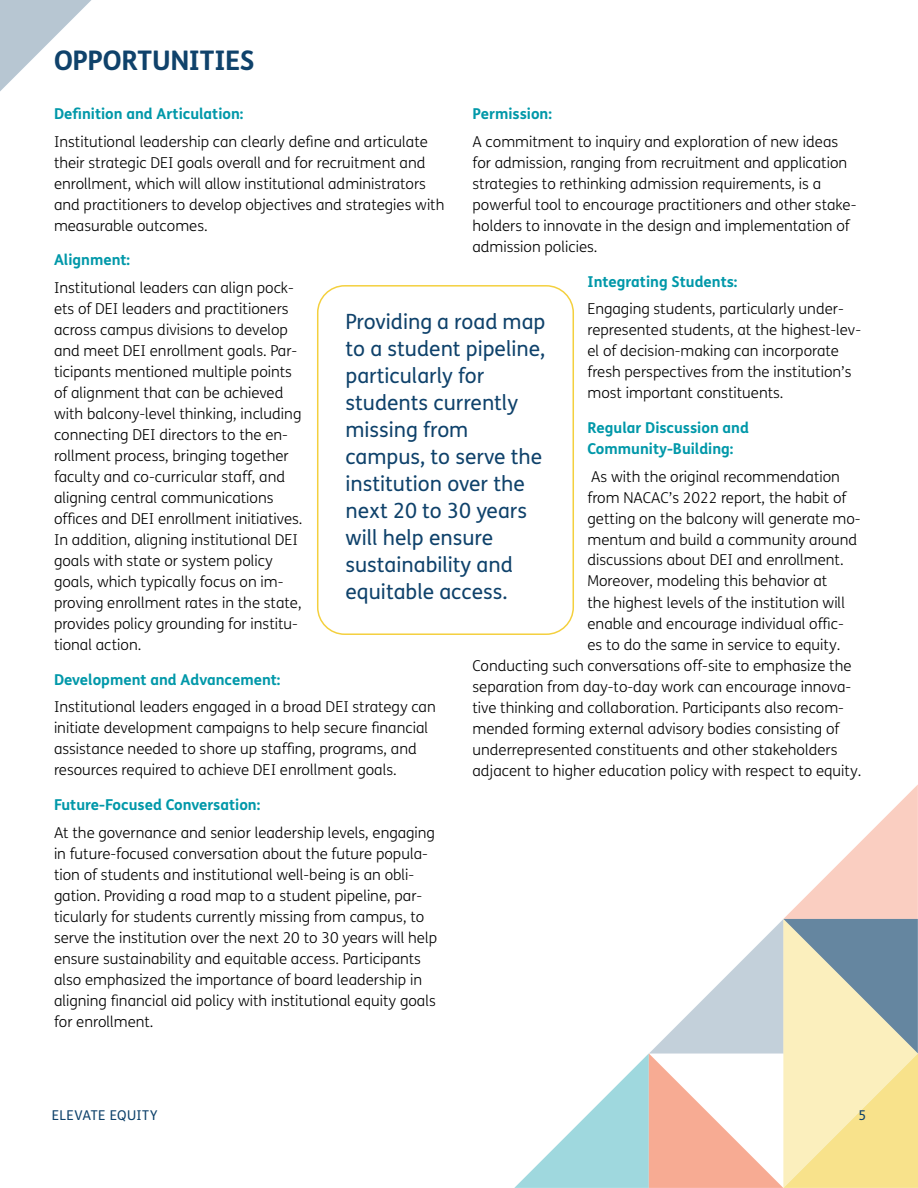
<style>
.page{position:relative;width:918px;height:1188px;background:#fff}
.page>*{position:absolute;margin:0;border:0;box-sizing:border-box;transform-origin:0 0}
.t1{font:700 27px "FS Me";letter-spacing:-.01em;color:#0f426b}
.t2{font:21px/27px "FS Me";color:#0f426b}
.t3{font:300 15px/21px "FS Me";color:#000}
.t4{font:700 15px/21px "FS Me";color:#0198a9}
.t5{font:13.5px "FS Me";letter-spacing:.025em;color:#0f426b}
</style>
<div class="page">
<svg style="left:514px;top:784px;width:404px;height:404px"></svg>
<div style="left:317px;top:285px;width:257px;height:350px;border:2px solid #f4d03e;border-radius:27px"></div>
<svg style="left:0;top:0;width:91px;height:91px"></svg>
<h1 class="t1" style="left:54px;top:39px;width:202px">OPPORTUNITIES</h1>
<p class="t4" style="left:54px;top:103px;width:191px">Definition and Articulation:</p>
<p class="t3" style="left:54px;top:131px;width:392px">Institutional leadership can clearly define and articulate their strategic DEI goals overall and for recruitment and enrollment, which will allow institutional administrators and practitioners to develop objectives and strategies with measurable outcomes.</p>
<p class="t4" style="left:54px;top:249px;width:78px">Alignment:</p>
<p class="t3" style="left:54px;top:277px;width:250px">Institutional leaders can align pock&shy;ets of DEI leaders and practitioners across campus divisions to develop and meet DEI enrollment goals. Par&shy;ticipants mentioned multiple points of alignment that can be achieved with balcony-level thinking, including connecting DEI directors to the en&shy;rollment process, bringing together faculty and co-curricular staff, and aligning central communications offices and DEI enrollment initiatives.<br>In addition, aligning institutional DEI goals with state or system policy goals, which typically focus on im&shy;proving enrollment rates in the state, provides policy grounding for institu&shy;tional action.</p>
<p class="t4" style="left:54px;top:668px;width:228px">Development and Advancement:</p>
<p class="t3" style="left:54px;top:696px;width:383px">Institutional leaders engaged in a broad DEI strategy can initiate development campaigns to help secure financial assistance needed to shore up staffing, programs, and resources required to achieve DEI enrollment goals.</p>
<p class="t4" style="left:54px;top:793px;width:208px">Future-Focused Conversation:</p>
<p class="t3" style="left:54px;top:822px;width:385px">At the governance and senior leadership levels, engaging in future-focused conversation about the future popula&shy;tion of students and institutional well-being is an obli&shy;gation. Providing a road map to a student pipeline, par&shy;ticularly for students currently missing from campus, to serve the institution over the next 20 to 30 years will help ensure sustainability and equitable access. Participants also emphasized the importance of board leadership in aligning financial aid policy with institutional equity goals for enrollment.</p>
<p class="t4" style="left:472px;top:103px;width:81px">Permission:</p>
<p class="t3" style="left:472px;top:131px;width:385px">A commitment to inquiry and exploration of new ideas for admission, ranging from recruitment and application strategies to rethinking admission requirements, is a powerful tool to encourage practitioners and other stake&shy;holders to innovate in the design and implementation of admission policies.</p>
<p class="t4" style="left:588px;top:270px;width:152px">Integrating Students:</p>
<p class="t3" style="left:588px;top:298px;width:275px">Engaging students, particularly under&shy;represented students, at the highest-lev&shy;el of decision-making can incorporate fresh perspectives from the institution’s most important constituents.</p>
<p class="t4" style="left:588px;top:416px;width:163px">Regular Discussion and<br>Community-Building:</p>
<p class="t3" style="left:591px;top:465px;width:250px">As with the original recommendation</p>
<p class="t3" style="left:588px;top:486px;width:261px">from NACAC’s 2022 report, the habit of</p>
<p class="t3" style="left:588px;top:507px;width:275px">getting on the balcony will generate mo-</p>
<p class="t3" style="left:588px;top:528px;width:271px">mentum and build a community around</p>
<p class="t3" style="left:588px;top:549px;width:258px">discussions about DEI and enrollment.</p>
<p class="t3" style="left:588px;top:570px;width:241px">Moreover, modeling this behavior at</p>
<p class="t3" style="left:588px;top:591px;width:259px">the highest levels of the institution will</p>
<p class="t3" style="left:588px;top:612px;width:258px">enable and encourage individual offic-</p>
<p class="t3" style="left:588px;top:633px;width:254px">es to do the same in service to equity.</p>
<p class="t3" style="left:472px;top:654px;width:381px">Conducting such conversations off-site to emphasize the</p>
<p class="t3" style="left:472px;top:675px;width:380px">separation from day-to-day work can encourage innova-</p>
<p class="t3" style="left:472px;top:696px;width:373px">tive thinking and collaboration. Participants also recom-</p>
<p class="t3" style="left:472px;top:717px;width:368px">mended forming external advisory bodies consisting of</p>
<p class="t3" style="left:472px;top:738px;width:366px">underrepresented constituents and other stakeholders</p>
<p class="t3" style="left:472px;top:759px;width:390px">adjacent to higher education policy with respect to equity.</p>
<h2 class="t2" style="left:345px;top:308px;width:202px">Providing a road map to a student pipeline, particularly for students currently missing from campus, to serve the institution over the next 20 to 30 years will help ensure sustainability and equitable access.</h2>
<p class="t5" style="left:52px;top:1106px;width:107px">ELEVATE EQUITY</p>
<p class="t5" style="left:858px;top:1106px;width:9px">5</p>
</div>
